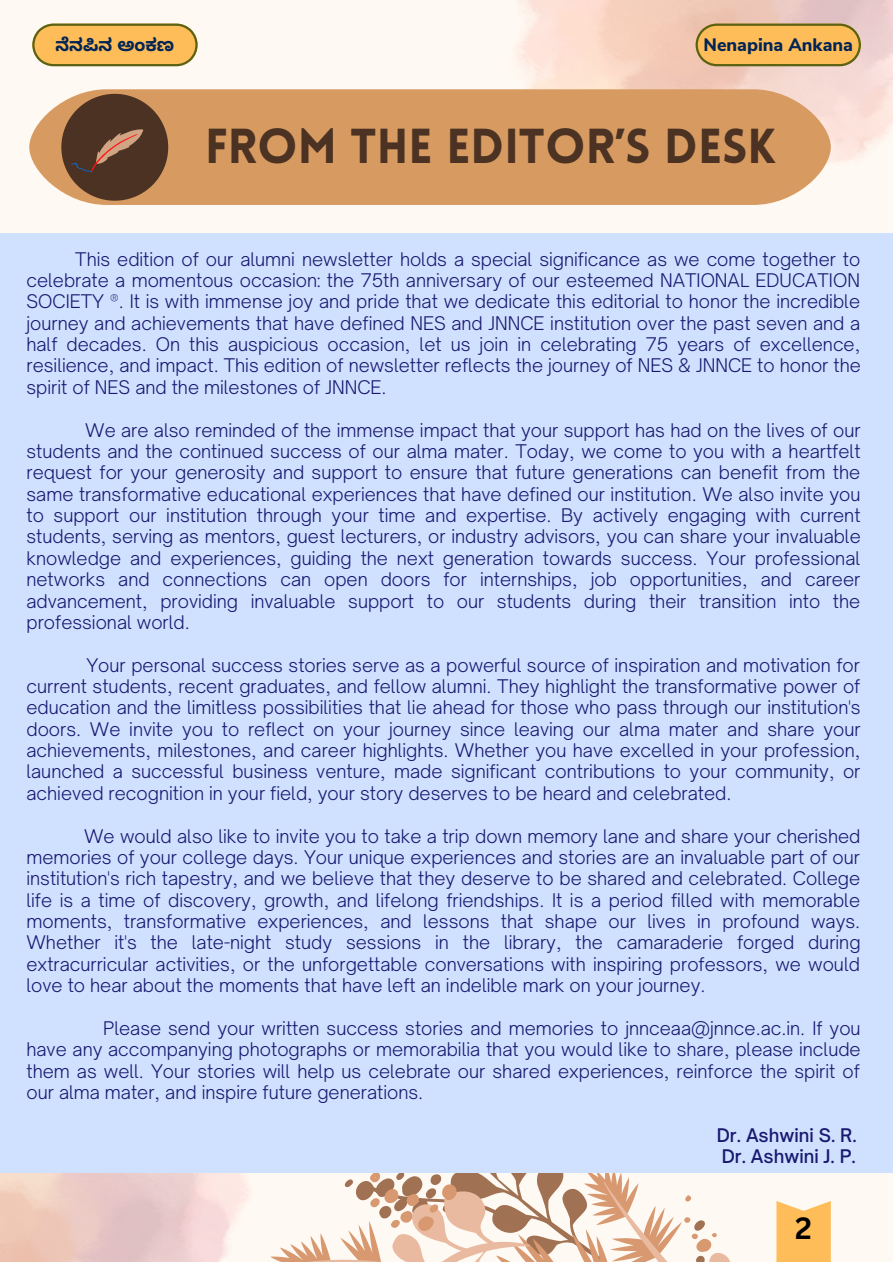
<style>
.page{position:relative;width:893px;height:1263px;background:#fff}
.page>*{position:absolute;margin:0;border:0;box-sizing:border-box;transform-origin:0 0}
.t1{font:900 48px "Lovelo";color:#4b3222}
.t2{font:700 30px "Canva Sans";color:#000}
.t3{font:300 18px/21.3px "Open Sauce One";color:#191970;text-align:justify}
.t4{font:500 18px "Open Sauce One";color:#191970}
.t5{font:800 18px "Nunito Sans";color:#002556}
.t6{font:700 18px "Noto Sans Kannada";color:#002556}
</style>
<div class="page">
<div style="left:0;top:0;width:892px;height:1261px;background:#fef9f2"></div>
<img style="left:517px;top:0;width:375px;height:162px">
<img style="left:0;top:1172px;width:96px;height:89px">
<svg style="left:32px;top:24px;width:166px;height:42px"></svg>
<svg style="left:695px;top:24px;width:165px;height:42px"></svg>
<div style="left:29px;top:89px;width:801px;height:116px;background:#d79b62"></div>
<svg style="left:61px;top:94px;width:107px;height:107px"></svg>
<svg style="left:96px;top:1172px;width:796px;height:89px"></svg>
<div style="left:0;top:233px;width:892px;height:939px;background:#d0e0ff"></div>
<p class="t6" style="left:56px;top:34px;width:120px">ನೆನಪಿನಅಂ ಕಣ</p>
<p class="t5" style="left:703px;top:32px;width:151px">Nenapina Ankana</p>
<p class="t1" style="left:205px;top:127px;width:573px">FROM THE EDITOR’S DESK</p>
<p class="t3" style="left:26px;top:248px;width:835px;text-indent:49px">This edition of our alumni newsletter holds a special significance as we come together to celebrate a momentous occasion: the 75th anniversary of our esteemed NATIONAL EDUCATION SOCIETY ®. It is with immense joy and pride that we dedicate this editorial to honor the incredible journey and achievements that have defined NES and JNNCE institution over the past seven and a half decades. On this auspicious occasion, let us join in celebrating 75 years of excellence, resilience, and impact. This edition of newsletter reflects the journey of NES &amp; JNNCE to honor the spirit of NES and the milestones of JNNCE.</p>
<p class="t3" style="left:26px;top:419px;width:835px;text-indent:59px">We are also reminded of the immense impact that your support has had on the lives of our students and the continued success of our alma mater. Today, we come to you with a heartfelt request for your generosity and support to ensure that future generations can benefit from the same transformative educational experiences that have defined our institution. We also invite you to support our institution through your time and expertise. By actively engaging with current students, serving as mentors, guest lecturers, or industry advisors, you can share your invaluable knowledge and experiences, guiding the next generation towards success. Your professional networks and connections can open doors for internships, job opportunities, and career advancement, providing invaluable support to our students during their transition into the professional world.</p>
<p class="t3" style="left:26px;top:654px;width:835px;text-indent:60px">Your personal success stories serve as a powerful source of inspiration and motivation for current students, recent graduates, and fellow alumni. They highlight the transformative power of education and the limitless possibilities that lie ahead for those who pass through our institution's doors. We invite you to reflect on your journey since leaving our alma mater and share your achievements, milestones, and career highlights. Whether you have excelled in your profession, launched a successful business venture, made significant contributions to your community, or achieved recognition in your field, your story deserves to be heard and celebrated.</p>
<p class="t3" style="left:26px;top:825px;width:835px;text-indent:58px">We would also like to invite you to take a trip down memory lane and share your cherished memories of your college days. Your unique experiences and stories are an invaluable part of our institution's rich tapestry, and we believe that they deserve to be shared and celebrated. College life is a time of discovery, growth, and lifelong friendships. It is a period filled with memorable moments, transformative experiences, and lessons that shape our lives in profound ways.<br>Whether it's the late-night study sessions in the library, the camaraderie forged during extracurricular activities, or the unforgettable conversations with inspiring professors, we would love to hear about the moments that have left an indelible mark on your journey.</p>
<p class="t3" style="left:26px;top:1017px;width:835px;text-indent:77px">Please send your written success stories and memories to jnnceaa@jnnce.ac.in. If you have any accompanying photographs or memorabilia that you would like to share, please include them as well. Your stories will help us celebrate our shared experiences, reinforce the spirit of our alma mater, and inspire future generations.</p>
<p class="t4" style="left:716px;top:1123px;width:141px">Dr. Ashwini S. R.</p>
<p class="t4" style="left:721px;top:1144px;width:136px">Dr. Ashwini J. P.</p>
<p class="t2" style="left:795px;top:1206px;width:18px">2</p>
</div>
